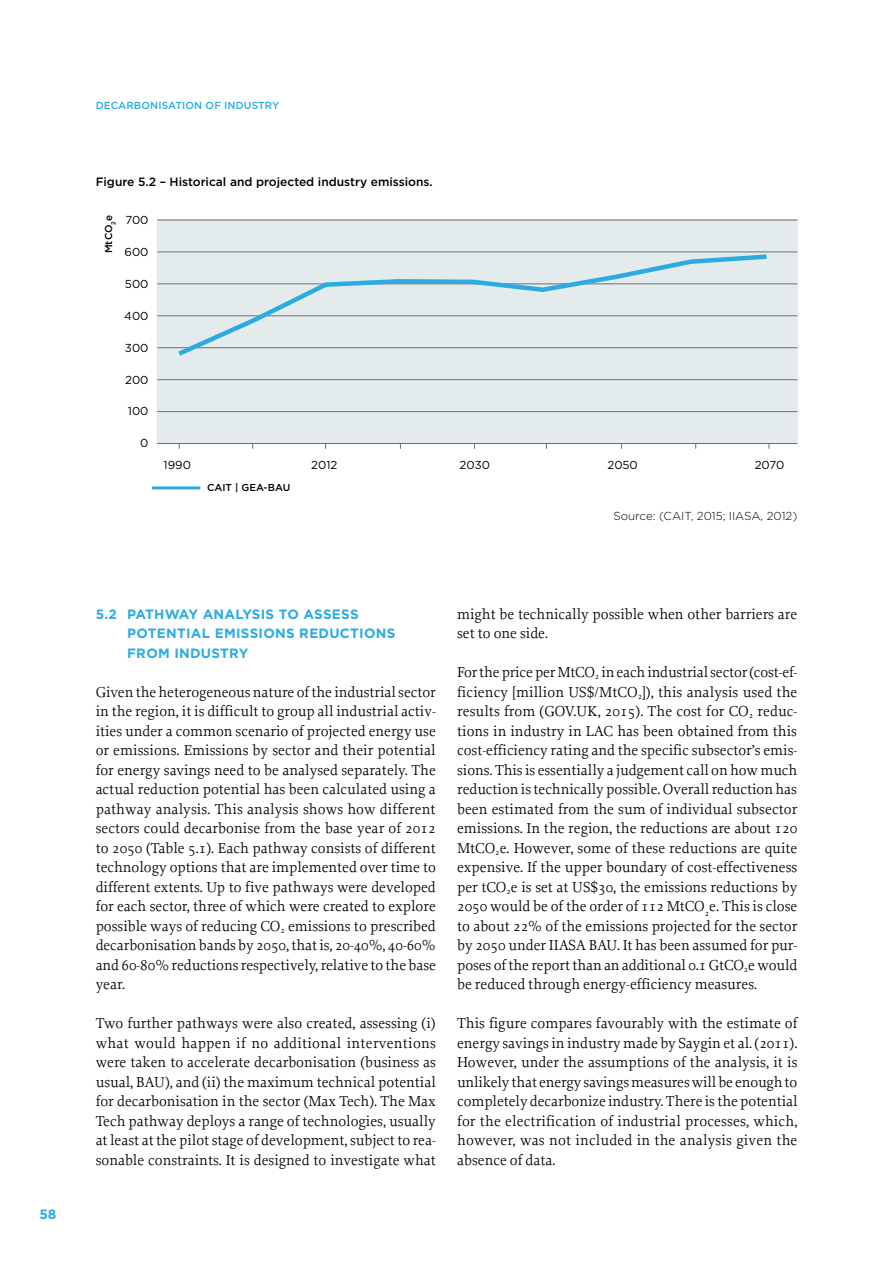
<style>
.page{position:relative;width:893px;height:1263px;background:#fff}
.page>*{position:absolute;margin:0;border:0;box-sizing:border-box;transform-origin:0 0}
.t1{font:15.15px/19.5px "Proforma";color:#000;text-align:justify}
.t2{font:700 13.5px/19.5px "Gotham";letter-spacing:.02em;color:#2babe2}
.t3{font:500 12px "Gotham";color:#000}
.t4{font:11.55px "Gotham";color:#000}
.t5{font:300 11.55px "Gotham";color:#000}
.t6{font:500 10.2px "Gotham";letter-spacing:.01em;color:#2babe2}
.t7{font:500 10.05px "Gotham";color:#000}
</style>
<div class="page">
<div style="left:157px;top:220px;width:640px;height:224px;background:#e3ebed"></div>
<hr style="left:157px;top:443px;width:640px;height:1px;background:#706f6f">
<hr style="left:157px;top:347px;width:640px;height:1px;background:#706f6f">
<hr style="left:157px;top:379px;width:640px;height:1px;background:#706f6f">
<hr style="left:157px;top:411px;width:640px;height:1px;background:#706f6f">
<hr style="left:157px;top:220px;width:640px;height:1px;background:#706f6f">
<hr style="left:157px;top:252px;width:640px;height:1px;background:#706f6f">
<hr style="left:157px;top:283px;width:640px;height:1px;background:#706f6f">
<hr style="left:157px;top:315px;width:640px;height:1px;background:#706f6f">
<hr style="left:152px;top:486px;width:48px;height:3px;background:#2babe2">
<svg style="left:173px;top:252px;width:598px;height:104px"></svg>
<p class="t2" style="left:39px;top:1204px;width:19px">58</p>
<p class="t6" style="left:96px;top:99px;width:185px">DECARBONISATION OF INDUSTRY</p>
<p class="t3" style="left:96px;top:173px;width:339px">Figure 5.2 – Historical and projected industry emissions.</p>
<p class="t7" style="left:102px;top:253px;width:40px;rotate:-90deg">MtCO<sub>2</sub>e</p>
<p class="t4" style="left:125px;top:212px;width:25px">700</p>
<p class="t4" style="left:125px;top:244px;width:25px">600</p>
<p class="t4" style="left:125px;top:276px;width:25px">500</p>
<p class="t4" style="left:124px;top:308px;width:26px">400</p>
<p class="t4" style="left:125px;top:340px;width:25px">300</p>
<p class="t4" style="left:125px;top:372px;width:25px">200</p>
<p class="t4" style="left:128px;top:404px;width:22px">100</p>
<p class="t4" style="left:140px;top:436px;width:10px">0</p>
<p class="t4" style="left:164px;top:458px;width:29px">1990</p>
<p class="t4" style="left:311px;top:458px;width:28px">2012</p>
<p class="t4" style="left:460px;top:458px;width:32px">2030</p>
<p class="t4" style="left:607px;top:458px;width:32px">2050</p>
<p class="t4" style="left:755px;top:458px;width:31px">2070</p>
<p class="t7" style="left:207px;top:481px;width:85px">CAIT | GEA-BAU</p>
<p class="t5" style="left:613px;top:508px;width:185px">Source: (CAIT, 2015; IIASA, 2012)</p>
<p class="t2" style="left:127px;top:604px;width:270px;text-indent:-31px">5.2 PATHWAY ANALYSIS TO ASSESS<br>POTENTIAL EMISSIONS REDUCTIONS<br>FROM INDUSTRY</p>
<p class="t1" style="left:96px;top:682px;width:342px">Given the heterogeneous nature of the industrial sector in the region, it is difficult to group all industrial activ&shy;ities under a common scenario of projected energy use or emissions. Emissions by sector and their potential for energy savings need to be analysed separately. The actual reduction potential has been calculated using a pathway analysis. This analysis shows how different sectors could decarbonise from the base year of 2012 to 2050 (Table 5.1). Each pathway consists of different technology options that are implemented over time to different extents. Up to five pathways were developed for each sector, three of which were created to explore possible ways of reducing CO<sub>2</sub> emissions to prescribed decarbonisation bands by 2050, that is, 20-40%, 40-60% and 60-80% reductions respectively, relative to the base year.</p>
<p class="t1" style="left:96px;top:1013px;width:342px">Two further pathways were also created, assessing (i) what would happen if no additional interventions were taken to accelerate decarbonisation (business as usual, BAU), and (ii) the maximum technical potential for decarbonisation in the sector (Max Tech). The Max Tech pathway deploys a range of technologies, usually at least at the pilot stage of development, subject to rea&shy;sonable constraints. It is designed to investigate what</p>
<p class="t1" style="left:457px;top:604px;width:342px">might be technically possible when other barriers are set to one side.</p>
<p class="t1" style="left:457px;top:662px;width:342px">For the price per MtCO<sub>2</sub> in each industrial sector (cost-ef&shy;ficiency [million US$/MtCO<sub>2</sub>]), this analysis used the results from (GOV.UK, 2015). The cost for CO<sub>2</sub> reduc&shy;tions in industry in LAC has been obtained from this cost-efficiency rating and the specific subsector’s emis&shy;sions. This is essentially a judgement call on how much reduction is technically possible. Overall reduction has been estimated from the sum of individual subsector emissions. In the region, the reductions are about 120<br>MtCO<sub>2</sub>e. However, some of these reductions are quite expensive. If the upper boundary of cost-effectiveness per tCO<sub>2</sub>e is set at US$30, the emissions reductions by 2050 would be of the order of 112 MtCO<sub>2</sub>e. This is close to about 22% of the emissions projected for the sector by 2050 under IIASA BAU. It has been assumed for pur&shy;poses of the report than an additional 0.1 GtCO<sub>2</sub>e would be reduced through energy-efficiency measures.</p>
<p class="t1" style="left:457px;top:1013px;width:342px">This figure compares favourably with the estimate of energy savings in industry made by Saygin et al. (2011).<br>However, under the assumptions of the analysis, it is unlikely that energy savings measures will be enough to completely decarbonize industry. There is the potential for the electrification of industrial processes, which, however, was not included in the analysis given the absence of data.</p>
</div>
